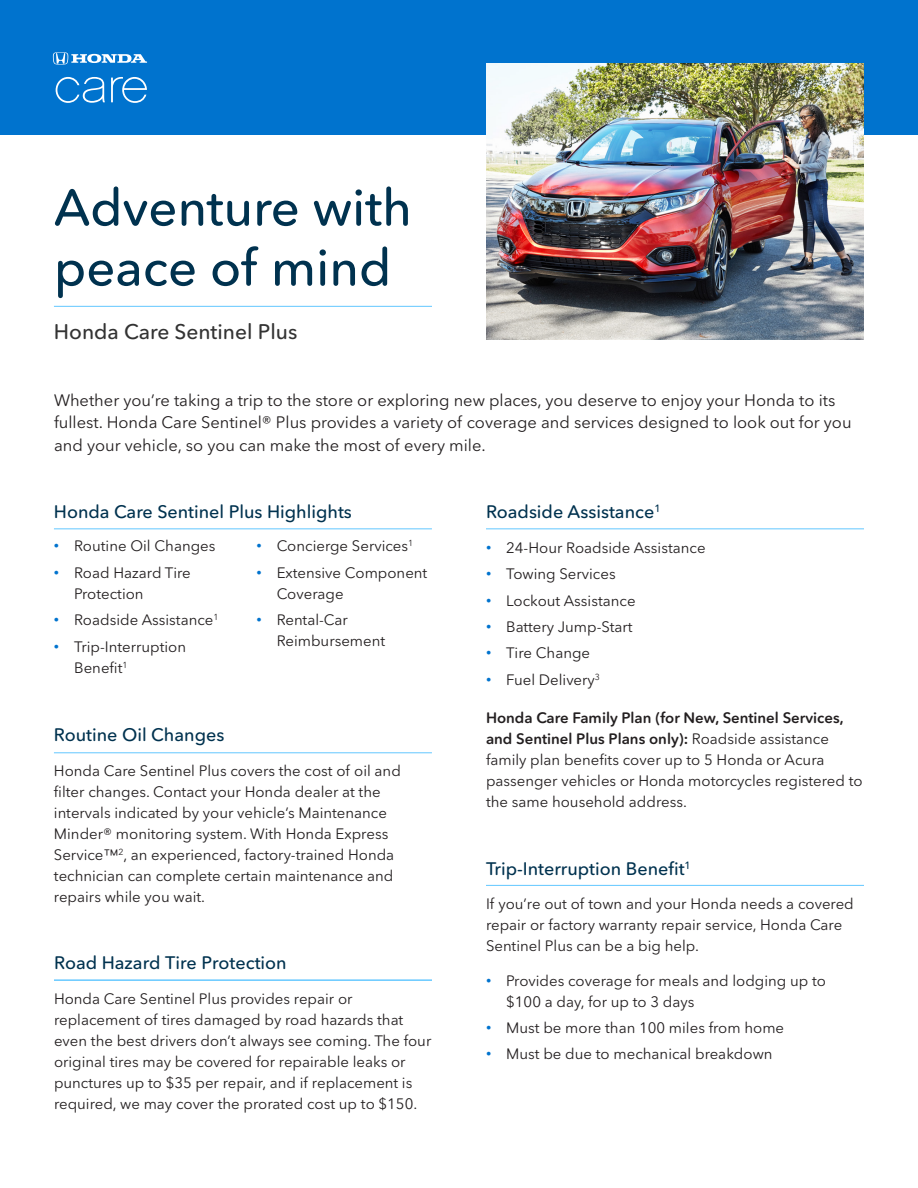
<style>
.page{position:relative;width:918px;height:1188px;background:#fff}
.page>*{position:absolute;margin:0;border:0;box-sizing:border-box;transform-origin:0 0}
.t1{font:500 51px/60px "Avenir Next Rounded Std";color:#00324f}
.t2{font:500 21px "Avenir Next Rounded Std";color:#333}
.SUBHEADS{font:500 18px "Avenir Next Rounded Std";color:#00324f}
.t3{font:16.5px/22.5px "Avenir Next Rounded Std";color:#231f20}
.t4{font:15px/21px "Avenir Next Rounded Std";color:#231f20}
.s1{font-family:"Arial";color:#0073ce}
.s2{font-weight:600}
</style>
<div class="page">
<div style="left:0;top:0;width:918px;height:135px;background:#0073ce"></div>
<hr style="left:54px;top:306px;width:378px;height:1px;background:#62c7ff">
<img style="left:486px;top:63px;width:378px;height:276px">
<svg style="left:53px;top:52px;width:94px;height:13px"></svg>
<svg style="left:56px;top:77px;width:49px;height:26px"></svg>
<svg style="left:111px;top:77px;width:36px;height:26px"></svg>
<hr style="left:54px;top:980px;width:378px;height:1px;background:#62c7ff">
<hr style="left:54px;top:752px;width:378px;height:1px;background:#62c7ff">
<hr style="left:486px;top:885px;width:378px;height:1px;background:#62c7ff">
<hr style="left:54px;top:528px;width:378px;height:1px;background:#62c7ff">
<hr style="left:486px;top:528px;width:378px;height:1px;background:#62c7ff">
<p class="t1" style="left:54px;top:178px;width:359px">Adventure with peace of mind</p>
<p class="t2" style="left:54px;top:320px;width:245px">Honda Care Sentinel Plus</p>
<p class="t3" style="left:54px;top:389px;width:799px">Whether you’re taking a trip to the store or exploring new places, you deserve to enjoy your Honda to its fullest. Honda Care Sentinel® Plus provides a variety of coverage and services designed to look out for you and your vehicle, so you can make the most of every mile.</p>
<p class="SUBHEADS" style="left:54px;top:501px;width:300px">Honda Care Sentinel Plus Highlights</p>
<p class="t4" style="left:54px;top:536px;width:163px"><span class="s1">•</span> Routine Oil Changes</p>
<p class="t4" style="left:74px;top:562px;width:118px;text-indent:-20px"><span class="s1">•</span> Road Hazard Tire<br>Protection</p>
<p class="t4" style="left:54px;top:609px;width:166px"><span class="s1">•</span> Roadside Assistance<sup>1</sup></p>
<p class="t4" style="left:74px;top:636px;width:113px;text-indent:-20px"><span class="s1">•</span> Trip-Interruption<br>Benefit<sup>1</sup></p>
<p class="t4" style="left:256px;top:536px;width:158px"><span class="s1">•</span> Concierge Services<sup>1</sup></p>
<p class="t4" style="left:277px;top:562px;width:152px;text-indent:-20px"><span class="s1">•</span> Extensive Component<br>Coverage</p>
<p class="t4" style="left:277px;top:609px;width:110px;text-indent:-20px"><span class="s1">•</span> Rental-Car<br>Reimbursement</p>
<p class="SUBHEADS" style="left:54px;top:724px;width:172px">Routine Oil Changes</p>
<p class="t4" style="left:54px;top:760px;width:348px">Honda Care Sentinel Plus covers the cost of oil and filter changes. Contact your Honda dealer at the intervals indicated by your vehicle’s Maintenance Minder® monitoring system. With Honda Express Service™<sup>2</sup>, an experienced, factory-trained Honda technician can complete certain maintenance and repairs while you wait.</p>
<p class="SUBHEADS" style="left:54px;top:952px;width:234px">Road Hazard Tire Protection</p>
<p class="t4" style="left:54px;top:988px;width:379px">Honda Care Sentinel Plus provides repair or replacement of tires damaged by road hazards that even the best drivers don’t always see coming. The four original tires may be covered for repairable leaks or punctures up to $35 per repair, and if replacement is required, we may cover the prorated cost up to $150.</p>
<p class="SUBHEADS" style="left:486px;top:501px;width:176px">Roadside Assistance<sup>1</sup></p>
<p class="t4" style="left:486px;top:537px;width:221px"><span class="s1">•</span> 24-Hour Roadside Assistance</p>
<p class="t4" style="left:486px;top:564px;width:131px"><span class="s1">•</span> Towing Services</p>
<p class="t4" style="left:486px;top:590px;width:151px"><span class="s1">•</span> Lockout Assistance</p>
<p class="t4" style="left:486px;top:616px;width:148px"><span class="s1">•</span> Battery Jump-Start</p>
<p class="t4" style="left:486px;top:643px;width:106px"><span class="s1">•</span> Tire Change</p>
<p class="t4" style="left:486px;top:669px;width:116px"><span class="s1">•</span> Fuel Delivery<sup>3</sup></p>
<p class="t4" style="left:486px;top:707px;width:378px"><span class="s2">Honda Care Family Plan (for New, Sentinel Services, and Sentinel Plus Plans only):</span> Roadside assistance family plan benefits cover up to 5 Honda or Acura passenger vehicles or Honda motorcycles registered to the same household address.</p>
<p class="SUBHEADS" style="left:486px;top:857px;width:206px">Trip-Interruption Benefit<sup>1</sup></p>
<p class="t4" style="left:486px;top:893px;width:369px">If you’re out of town and your Honda needs a covered repair or factory warranty repair service, Honda Care<br>Sentinel Plus can be a big help.</p>
<p class="t4" style="left:506px;top:970px;width:321px;text-indent:-20px"><span class="s1">•</span> Provides coverage for meals and lodging up to $100 a day, for up to 3 days</p>
<p class="t4" style="left:486px;top:1017px;width:300px"><span class="s1">•</span> Must be more than 100 miles from home</p>
<p class="t4" style="left:486px;top:1044px;width:288px"><span class="s1">•</span> Must be due to mechanical breakdown</p>
</div>
